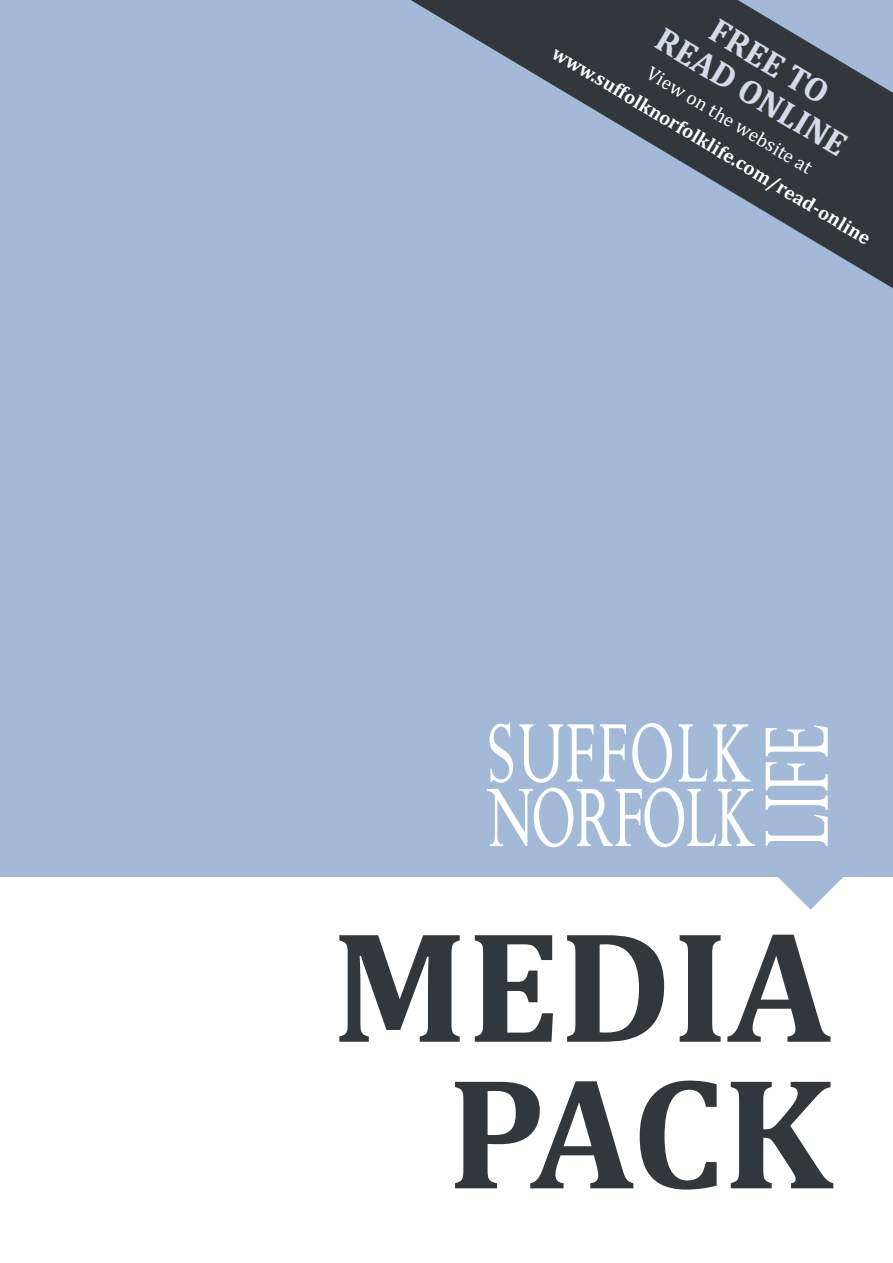
<style>
.page{position:relative;width:893px;height:1263px;background:#fff}
.page>*{position:absolute;margin:0;border:0;box-sizing:border-box;transform-origin:0 0}
.t1{font:700 159.75px/146.6px "Cambria";color:#32373c;text-align:right}
.t2{font:700 34.05px/35.4px "Cambria";color:#d1dceb;text-align:center}
.t3{font:700 19.65px "Cambria";color:#fff}
.t4{font:19.65px "Cambria";color:#fff}
</style>
<div class="page">
<div style="left:0;top:0;width:893px;height:876px;background:#a2bad7"></div>
<svg style="left:487px;top:723px;width:268px;height:124px"></svg>
<svg style="left:766px;top:725px;width:79px;height:185px"></svg>
<svg style="left:411px;top:0;width:482px;height:289px"></svg>
<h2 class="t2" style="left:686px;top:-9px;width:218px;rotate:31deg">FREE TO<br>READ ONLINE</h2>
<p class="t3" style="left:560px;top:41px;width:369px;rotate:31deg">www.suffolknorfolklife.com/read-online</p>
<p class="t4" style="left:655px;top:61px;width:191px;rotate:31deg">View on the website at</p>
<h1 class="t1" style="left:332px;top:913px;width:502px">MEDIA<br>PACK</h1>
</div>
